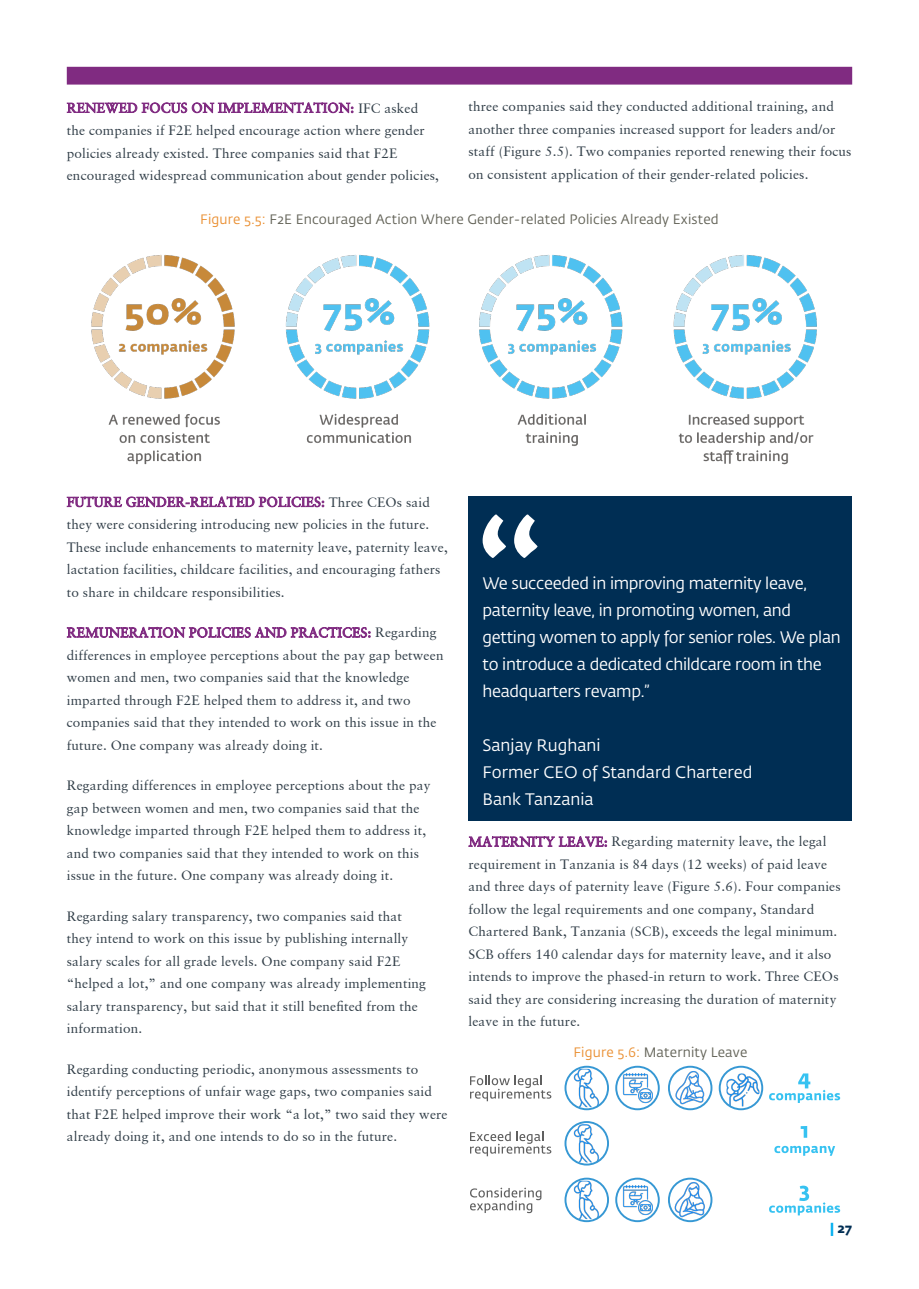
<style>
.page{position:relative;width:919px;height:1289px;background:#fff}
.page>*{position:absolute;margin:0;border:0;box-sizing:border-box;transform-origin:0 0}
.t1{font:16.5px/27px "Fedra Sans Std";letter-spacing:-.02em;color:#fff}
.t2{font:16.5px/27px "Fedra Sans Std";color:#fff}
.Body{font:13.5px/22.5px "Sabon";letter-spacing:.015em;color:#313e48}
.Body-2{font:13.5px "Fedra Sans Std";letter-spacing:.015em;color:#626257}
.t3{font:700 13.5px "Fedra Sans Std";color:#002e54}
.s1{color:#802b81}
.s2{color:#ea9033}
.s3{color:#00aeef}
</style>
<div class="page">
<div style="left:67px;top:67px;width:785px;height:18px;background:#802b81"></div>
<div style="left:468px;top:496px;width:384px;height:325px;background:#002e54"></div>
<svg style="left:482px;top:514px;width:55px;height:44px"></svg>
<img style="left:91px;top:255px;width:726px;height:210px">
<img style="left:567px;top:1068px;width:39px;height:39px">
<div style="left:564px;top:1065px;width:45px;height:45px;border:2px solid #3698d4;border-radius:50%"></div>
<img style="left:567px;top:1180px;width:39px;height:39px">
<div style="left:564px;top:1177px;width:45px;height:45px;border:2px solid #3698d4;border-radius:50%"></div>
<img style="left:567px;top:1124px;width:39px;height:38px">
<div style="left:564px;top:1121px;width:45px;height:44px;border:2px solid #3698d4;border-radius:50%"></div>
<img style="left:622px;top:1072px;width:31px;height:31px">
<div style="left:615px;top:1065px;width:44px;height:45px;border:2px solid #3698d4;border-radius:50%"></div>
<img style="left:622px;top:1184px;width:31px;height:31px">
<div style="left:615px;top:1177px;width:44px;height:45px;border:2px solid #3698d4;border-radius:50%"></div>
<img style="left:672px;top:1070px;width:36px;height:35px">
<div style="left:668px;top:1065px;width:44px;height:45px;border:2px solid #3698d4;border-radius:50%"></div>
<img style="left:671px;top:1181px;width:38px;height:37px">
<div style="left:668px;top:1177px;width:44px;height:45px;border:2px solid #3698d4;border-radius:50%"></div>
<img style="left:726px;top:1073px;width:33px;height:33px">
<div style="left:718px;top:1065px;width:45px;height:45px;border:2px solid #3698d4;border-radius:50%"></div>
<svg style="left:470px;top:1075px;width:81px;height:26px"></svg>
<svg style="left:769px;top:1073px;width:71px;height:29px"></svg>
<svg style="left:800px;top:1126px;width:7px;height:11px"></svg>
<svg style="left:774px;top:1145px;width:61px;height:10px"></svg>
<svg style="left:769px;top:1185px;width:71px;height:30px"></svg>
<svg style="left:470px;top:1131px;width:81px;height:25px"></svg>
<svg style="left:470px;top:1187px;width:71px;height:26px"></svg>
<p class="Body" style="left:67px;top:96px;width:374px"><span class="s1">RENEWED FOCUS ON IMPLEMENTATION:</span> IFC asked the companies if F2E helped encourage action where gender policies already existed. Three companies said that F2E encouraged widespread communication about gender policies,</p>
<p class="Body" style="left:468px;top:95px;width:384px">three companies said they conducted additional training, and another three companies increased support for leaders and/or staff (Figure 5.5). Two companies reported renewing their focus on consistent application of their gender-related policies.</p>
<p class="Body-2" style="left:200px;top:211px;width:520px"><span class="s2">Figure 5.5:</span> F2E Encouraged Action Where Gender-related Policies Already Existed</p>
<p class="Body" style="left:67px;top:490px;width:382px"><span class="s1">FUTURE GENDER-RELATED POLICIES:</span> Three CEOs said they were considering introducing new policies in the future.<br>These include enhancements to maternity leave, paternity leave, lactation facilities, childcare facilities, and encouraging fathers to share in childcare responsibilities.</p>
<p class="Body" style="left:67px;top:621px;width:378px"><span class="s1">REMUNERATION POLICIES AND PRACTICES:</span> Regarding differences in employee perceptions about the pay gap between women and men, two companies said that the knowledge imparted through F2E helped them to address it, and two companies said that they intended to work on this issue in the future. One company was already doing it.</p>
<p class="Body" style="left:67px;top:774px;width:365px">Regarding differences in employee perceptions about the pay gap between women and men, two companies said that the knowledge imparted through F2E helped them to address it, and two companies said that they intended to work on this issue in the future. One company was already doing it.</p>
<p class="Body" style="left:67px;top:904px;width:361px">Regarding salary transparency, two companies said that they intend to work on this issue by publishing internally salary scales for all grade levels. One company said F2E “helped a lot,” and one company was already implementing salary transparency, but said that it still benefited from the information.</p>
<p class="Body" style="left:67px;top:1057px;width:382px">Regarding conducting periodic, anonymous assessments to identify perceptions of unfair wage gaps, two companies said that F2E helped improve their work “a lot,” two said they were already doing it, and one intends to do so in the future.</p>
<p class="t1" style="left:482px;top:570px;width:359px">We succeeded in improving maternity leave, paternity leave, in promoting women, and getting women to apply for senior roles. We plan to introduce a dedicated childcare room in the headquarters revamp.”</p>
<p class="t2" style="left:482px;top:732px;width:119px">Sanjay Rughani</p>
<p class="t2" style="left:482px;top:759px;width:271px">Former CEO of Standard Chartered<br>Bank Tanzania</p>
<p class="Body" style="left:468px;top:830px;width:374px"><span class="s1">MATERNITY LEAVE:</span> Regarding maternity leave, the legal requirement in Tanzania is 84 days (12 weeks) of paid leave and three days of paternity leave (Figure 5.6). Four companies follow the legal requirements and one company, Standard Chartered Bank, Tanzania (SCB), exceeds the legal minimum.<br>SCB offers 140 calendar days for maternity leave, and it also intends to improve the phased-in return to work. Three CEOs said they are considering increasing the duration of maternity leave in the future.</p>
<p class="Body-2" style="left:573px;top:1043px;width:175px"><span class="s2">Figure 5.6:</span> Maternity Leave</p>
<p class="t3" style="left:830px;top:1219px;width:24px"><span class="s3">|</span> 27</p>
</div>
